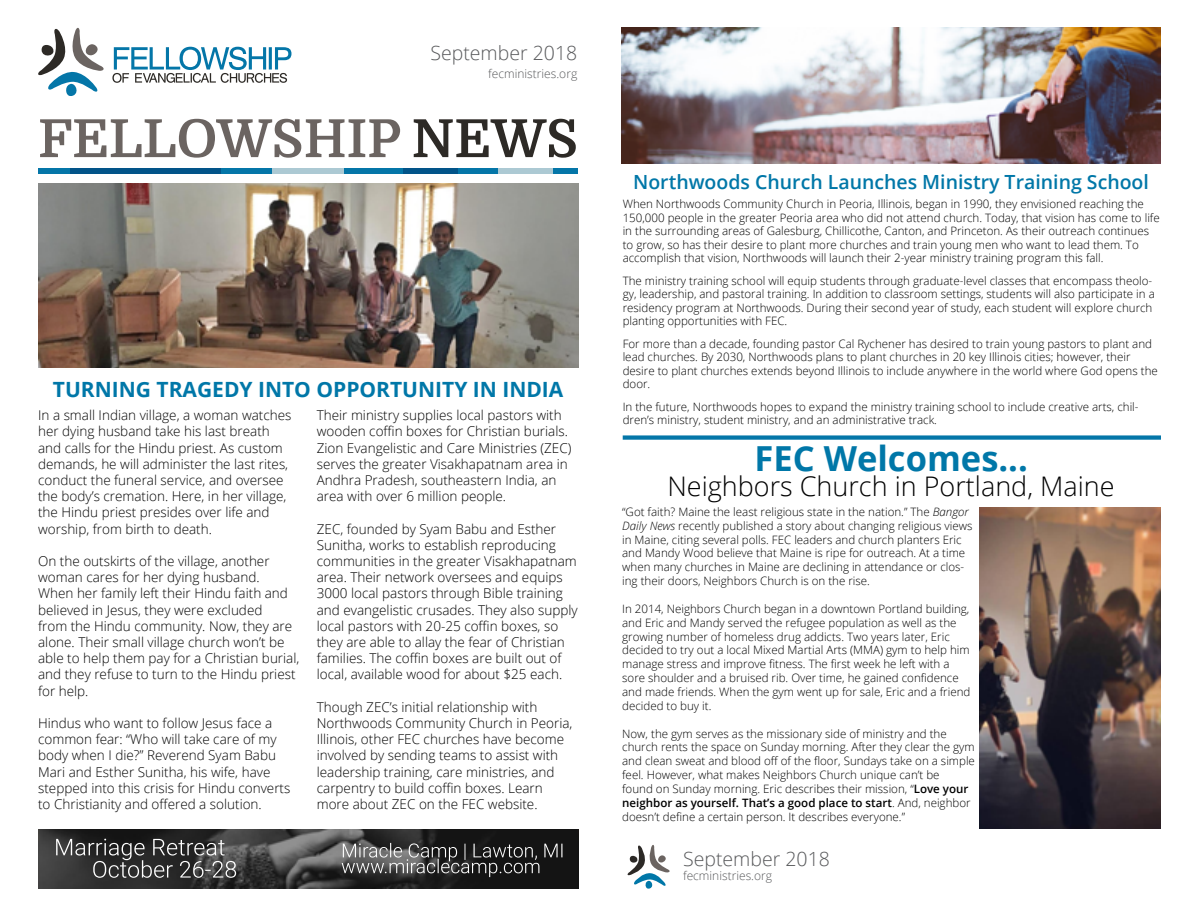
<style>
.page{position:relative;width:1188px;height:918px;background:#fff}
.page>*{position:absolute;margin:0;border:0;box-sizing:border-box;transform-origin:0 0}
.t1{font:700 52.5px "Domine";color:#6b6461}
.t2{font:700 34.5px "Open Sans";color:#0077a8}
.t3{font:300 27px "Open Sans";color:#000}
.t4{font:700 21px "Open Sans";color:#0077a8}
.t5{font:600 19.5px "Open Sans";color:#0077a8}
.t6{font:300 19.5px "Open Sans";color:#58595b}
.t7{font:300 13.5px/16.2px "Open Sans";color:#000}
.t8{font:300 12px "Open Sans";color:#58595b}
.t9{font:300 11.55px/13.8px "Open Sans";color:#000}
.s1{color:#2d2a26}
.s2{font-style:italic}
.s3{font-weight:600}
</style>
<div class="page">
<svg style="left:627px;top:845px;width:43px;height:44px"></svg>
<img style="left:621px;top:27px;width:540px;height:137px">
<div style="left:623px;top:435px;width:538px;height:5px;background:#0476a8"></div>
<img style="left:979px;top:507px;width:182px;height:322px">
<div style="left:38px;top:168px;width:540px;height:6px;background:#0476a8"></div>
<svg style="left:38px;top:28px;width:66px;height:68px"></svg>
<svg style="left:112px;top:47px;width:179px;height:36px"></svg>
<img style="left:38px;top:183px;width:540px;height:185px">
<div style="left:272px;top:168px;width:71px;height:6px;background:#acc9d3"></div>
<div style="left:70px;top:168px;width:151px;height:6px;background:#025489"></div>
<div style="left:498px;top:168px;width:55px;height:6px;background:#acc9d3"></div>
<div style="left:403px;top:168px;width:55px;height:6px;background:#025489"></div>
<img style="left:38px;top:830px;width:540px;height:58px">
<h3 class="t6" style="left:430px;top:40px;width:148px">September 2018</h3>
<p class="t8" style="left:488px;top:66px;width:90px">fecministries.org</p>
<h1 class="t1" style="left:38px;top:110px;width:542px">FELLOWSHIP <span class="s1">NEWS</span></h1>
<h3 class="t4" style="left:53px;top:374px;width:512px">TURNING TRAGEDY INTO OPPORTUNITY IN INDIA</h3>
<p class="t7" style="left:317px;top:407px;width:256px">Their ministry supplies local pastors with wooden coffin boxes for Christian burials.<br>Zion Evangelistic and Care Ministries (ZEC) serves the greater Visakhapatnam area in Andhra Pradesh, southeastern India, an area with over 6 million people.</p>
<p class="t7" style="left:317px;top:520px;width:262px">ZEC, founded by Syam Babu and Esther Sunitha, works to establish reproducing communities in the greater Visakhapatnam area. Their network oversees and equips 3000 local pastors through Bible training and evangelistic crusades. They also supply local pastors with 20-25 coffin boxes, so they are able to allay the fear of Christian families. The coffin boxes are built out of local, available wood for about $25 each.</p>
<p class="t7" style="left:317px;top:698px;width:257px">Though ZEC’s initial relationship with Northwoods Community Church in Peoria, Illinois, other FEC churches have become involved by sending teams to assist with leadership training, care ministries, and carpentry to build coffin boxes. Learn more about ZEC on the FEC website.</p>
<p class="t7" style="left:38px;top:407px;width:255px">In a small Indian village, a woman watches her dying husband take his last breath and calls for the Hindu priest. As custom demands, he will administer the last rites, conduct the funeral service, and oversee the body’s cremation. Here, in her village, the Hindu priest presides over life and worship, from birth to death.</p>
<p class="t7" style="left:38px;top:553px;width:263px">On the outskirts of the village, another woman cares for her dying husband.<br>When her family left their Hindu faith and believed in Jesus, they were excluded<br>from the Hindu community. Now, they are alone. Their small village church won’t be able to help them pay for a Christian burial, and they refuse to turn to the Hindu priest for help.</p>
<p class="t7" style="left:38px;top:715px;width:254px">Hindus who want to follow Jesus face a common fear: “Who will take care of my body when I die?” Reverend Syam Babu Mari and Esther Sunitha, his wife, have stepped into this crisis for Hindu converts to Christianity and offered a solution.</p>
<h3 class="t5" style="left:633px;top:169px;width:517px">Northwoods Church Launches Ministry Training School</h3>
<p class="t9" style="left:623px;top:197px;width:539px">When Northwoods Community Church in Peoria, Illinois, began in 1990, they envisioned reaching the 150,000 people in the greater Peoria area who did not attend church. Today, that vision has come to life in the surrounding areas of Galesburg, Chillicothe, Canton, and Princeton. As their outreach continues to grow, so has their desire to plant more churches and train young men who want to lead them. To accomplish that vision, Northwoods will launch their 2-year ministry training program this fall.</p>
<p class="t9" style="left:623px;top:274px;width:534px">The ministry training school will equip students through graduate-level classes that encompass theolo&shy;gy, leadership, and pastoral training. In addition to classroom settings, students will also participate in a residency program at Northwoods. During their second year of study, each student will explore church planting opportunities with FEC.</p>
<p class="t9" style="left:623px;top:337px;width:537px">For more than a decade, founding pastor Cal Rychener has desired to train young pastors to plant and lead churches. By 2030, Northwoods plans to plant churches in 20 key Illinois cities; however, their desire to plant churches extends beyond Illinois to include anywhere in the world where God opens the door.</p>
<p class="t9" style="left:623px;top:400px;width:517px">In the future, Northwoods hopes to expand the ministry training school to include creative arts, chil&shy;dren’s ministry, student ministry, and an administrative track.</p>
<h2 class="t2" style="left:755px;top:434px;width:275px">FEC Welcomes...</h2>
<p class="t9" style="left:622px;top:504px;width:352px">“Got faith? Maine the least religious state in the nation.” The <span class="s2">Bangor Daily News</span> recently published a story about changing religious views in Maine, citing several polls. FEC leaders and church planters Eric and Mandy Wood believe that Maine is ripe for outreach. At a time when many churches in Maine are declining in attendance or clos&shy;ing their doors, Neighbors Church is on the rise.</p>
<p class="t9" style="left:622px;top:601px;width:350px">In 2014, Neighbors Church began in a downtown Portland building, and Eric and Mandy served the refugee population as well as the growing number of homeless drug addicts. Two years later, Eric decided to try out a local Mixed Martial Arts (MMA) gym to help him manage stress and improve fitness. The first week he left with a sore shoulder and a bruised rib. Over time, he gained confidence and made friends. When the gym went up for sale, Eric and a friend decided to buy it.</p>
<p class="t9" style="left:622px;top:726px;width:354px">Now, the gym serves as the missionary side of ministry and the church rents the space on Sunday morning. After they clear the gym and clean sweat and blood off of the floor, Sundays take on a simple feel. However, what makes Neighbors Church unique can’t be<br>found on Sunday morning. Eric describes their mission, “<span class="s3">Love your neighbor as yourself. That’s a good place to start</span>. And, neighbor doesn’t define a certain person. It describes everyone.”</p>
<h3 class="t3" style="left:667px;top:468px;width:449px">Neighbors Church in Portland, Maine</h3>
<h3 class="t6" style="left:683px;top:846px;width:148px">September 2018</h3>
<p class="t8" style="left:683px;top:868px;width:90px">fecministries.org</p>
</div>
